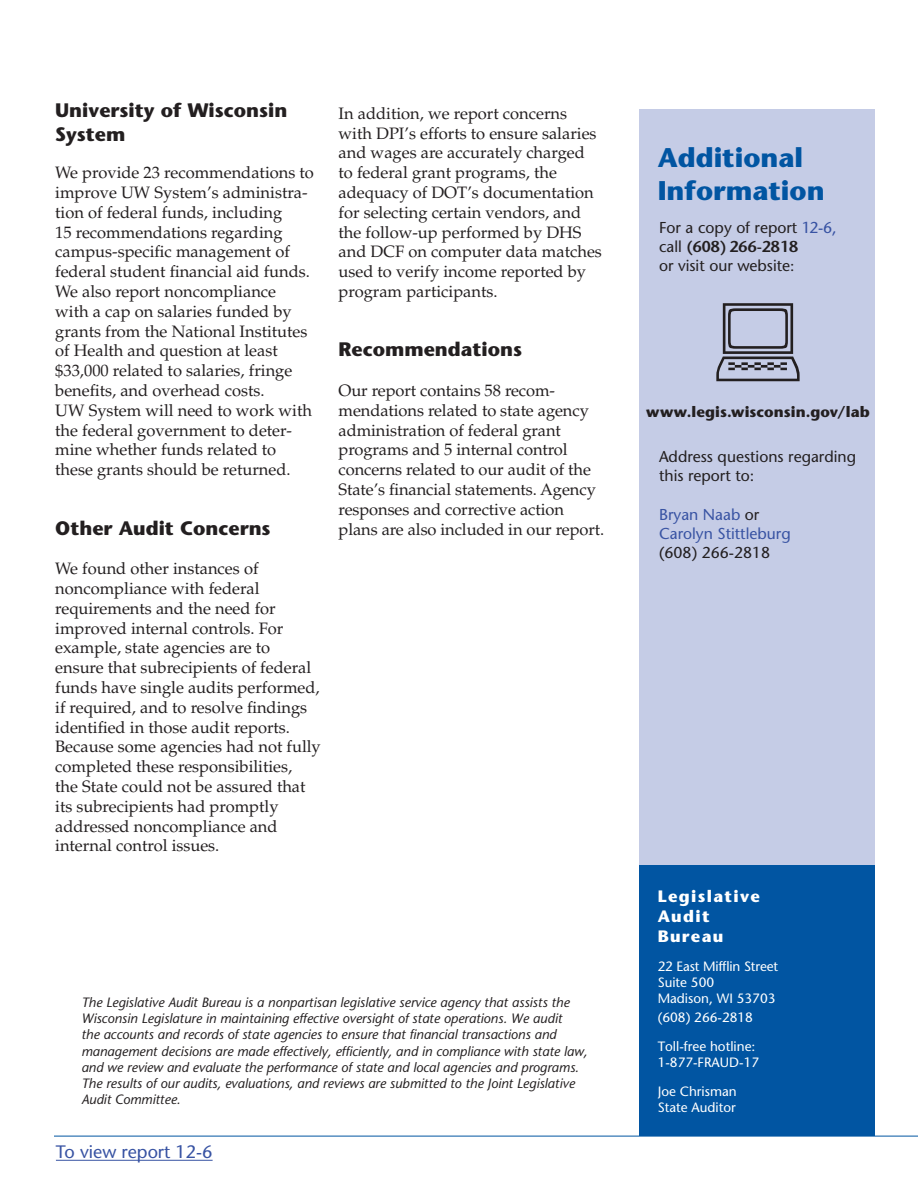
<style>
.page{position:relative;width:918px;height:1188px;background:#fff}
.page>*{position:absolute;margin:0;border:0;box-sizing:border-box;transform-origin:0 0}
.t1{font:700 27px/32.4px "Stone Sans Std";color:#0155a2}
.t2{font:700 19.5px/23.4px "Stone Sans Std";color:#231f20}
.t3{font:500 18px "Stone Sans Std";color:#3853a3}
.t4{font:16.5px/19.8px "Palatino LT Std";color:#231f20}
.t5{font:700 16.5px/19.8px "Stone Sans Std";letter-spacing:.08em;color:#fff}
.t6{font:500 15.75px/18.9px "Stone Sans Std";color:#231f20}
.t7{font:500 15.75px/18.9px "Stone Sans Std";color:#3853a3}
.t8{font:700 15px "Stone Sans Std";letter-spacing:.005em;color:#231f20}
.t9{font:italic 500 13.5px/16.2px "Stone Sans Std";color:#231f20}
.t10{font:500 13.5px/15.8px "Stone Sans Std";color:#fff}
.s1{color:#3853a3}
.s2{font-weight:600}
.s3{font-size:15px}
.s4{color:#231f20}
</style>
<div class="page">
<div style="left:639px;top:110px;width:235px;height:769px;background:#c5cce6"></div>
<div style="left:639px;top:866px;width:235px;height:270px;background:#0155a2"></div>
<hr style="left:54px;top:1136px;width:864px;height:1px;background:#0155a2">
<hr style="left:56px;top:1160px;width:157px;height:1px;background:#3853a3">
<p class="t2" style="left:55px;top:99px;width:234px">University of Wisconsin<br>System</p>
<p class="t4" style="left:55px;top:165px;width:260px">We provide 23 recommendations to improve UW System’s administra&shy;tion of federal funds, including<br>15 recommendations regarding campus-specific management of federal student financial aid funds.<br>We also report noncompliance<br>with a cap on salaries funded by grants from the National Institutes of Health and question at least $33,000 related to salaries, fringe benefits, and overhead costs.<br>UW System will need to work with the federal government to deter&shy;mine whether funds related to these grants should be returned.</p>
<p class="t2" style="left:55px;top:516px;width:217px">Other Audit Concerns</p>
<p class="t4" style="left:55px;top:561px;width:267px">We found other instances of noncompliance with federal requirements and the need for improved internal controls. For example, state agencies are to ensure that subrecipients of federal funds have single audits performed, if required, and to resolve findings identified in those audit reports.<br>Because some agencies had not fully completed these responsibilities,<br>the State could not be assured that its subrecipients had promptly addressed noncompliance and internal control issues.</p>
<p class="t4" style="left:339px;top:105px;width:265px">In addition, we report concerns with DPI’s efforts to ensure salaries and wages are accurately charged to federal grant programs, the adequacy of DOT’s documentation for selecting certain vendors, and the follow-up performed by DHS and DCF on computer data matches used to verify income reported by program participants.</p>
<p class="t2" style="left:339px;top:338px;width:185px">Recommendations</p>
<p class="t4" style="left:339px;top:383px;width:267px">Our report contains 58 recom&shy;mendations related to state agency administration of federal grant programs and 5 internal control concerns related to our audit of the State’s financial statements. Agency responses and corrective action plans are also included in our report.</p>
<p class="t9" style="left:81px;top:995px;width:508px">The Legislative Audit Bureau is a nonpartisan legislative service agency that assists the Wisconsin Legislature in maintaining effective oversight of state operations. We audit<br>the accounts and records of state agencies to ensure that financial transactions and management decisions are made effectively, efficiently, and in compliance with state law, and we review and evaluate the performance of state and local agencies and programs.<br>The results of our audits, evaluations, and reviews are submitted to the Joint Legislative Audit Committee.</p>
<p class="t3" style="left:56px;top:1145px;width:158px">To view report 12-6</p>
<h1 class="t1" style="left:658px;top:142px;width:168px">Additional<br>Information</h1>
<p class="t6" style="left:659px;top:219px;width:179px">For a copy of report <span class="s1">12-6, </span>call <span class="s2">(608) 266-2818<br></span>or visit our website<span class="s3">:</span></p>
<p class="t8" style="left:646px;top:403px;width:225px">www.legis.wisconsin.gov/lab</p>
<p class="t6" style="left:659px;top:448px;width:199px;line-height:19.5px">Address questions regarding this report to:</p>
<p class="t7" style="left:659px;top:506px;width:133px">Bryan Naab <span class="s4">or<br></span>Carolyn Stittleburg</p>
<p class="t6" style="left:659px;top:544px;width:113px">(608) 266-2818</p>
<p class="t5" style="left:658px;top:887px;width:104px">Legislative<br>Audit<br>Bureau</p>
<p class="t10" style="left:658px;top:960px;width:122px">22 East Mifflin Street<br>Suite 500<br>Madison, WI 53703</p>
<p class="t10" style="left:658px;top:1003px;width:99px;line-height:29.2px">(608) 266-2818<br>Toll-free hotline:</p>
<p class="t10" style="left:658px;top:1048px;width:103px;line-height:29.2px">1-877-FRAUD-17<br>Joe Chrisman</p>
<p class="t10" style="left:658px;top:1101px;width:80px">State Auditor</p>
</div>
